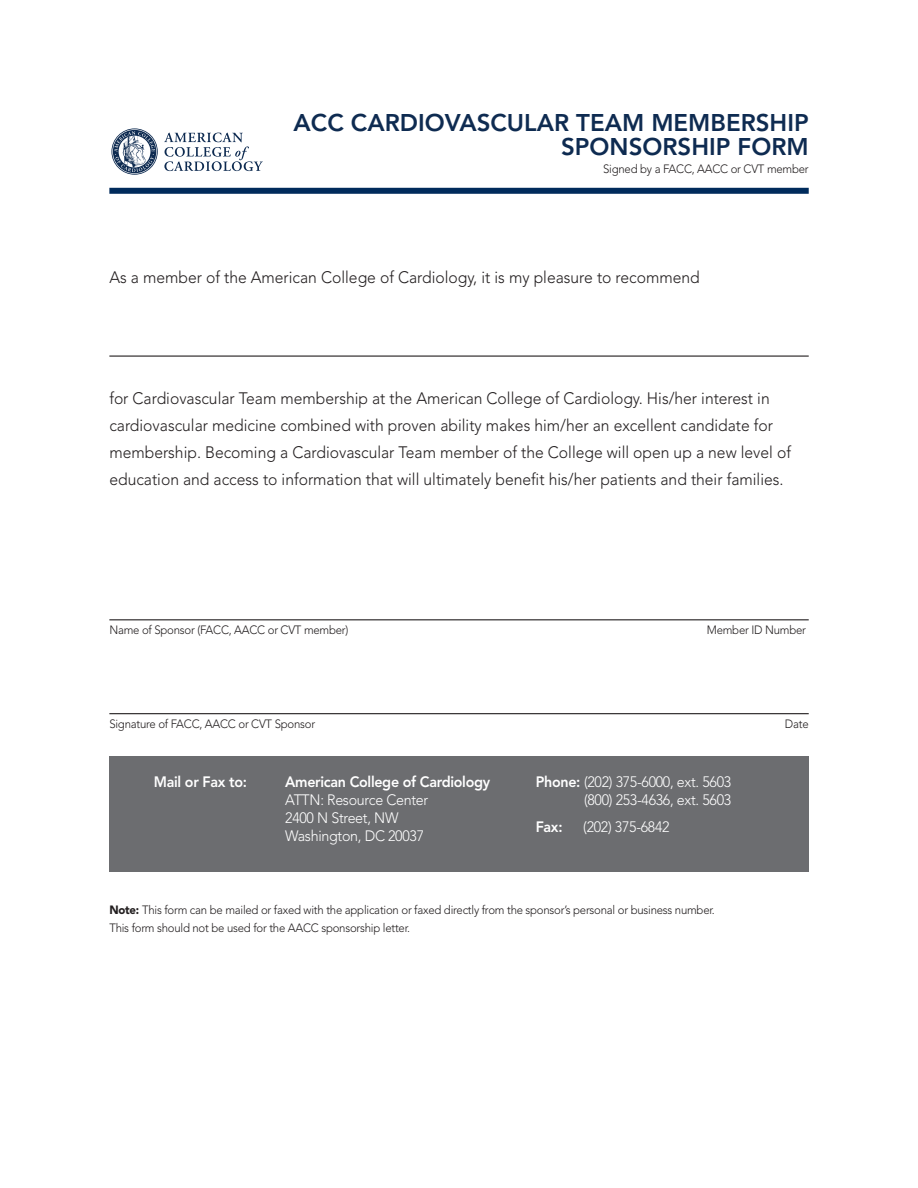
<style>
.page{position:relative;width:918px;height:1188px;background:#fff}
.page>*{position:absolute;margin:0;border:0;box-sizing:border-box;transform-origin:0 0}
.t1{font:800 24px/24px "Avenir";color:#0e2b51;text-align:right}
.t2{font:300 16.5px/27px "Avenir";color:#231f20;scale:.95 1}
.t3{font:300 15px/18px "Avenir";letter-spacing:-.02em;color:#fff;scale:.95 1}
.t4{font:800 15px "Avenir";letter-spacing:-.02em;color:#fff;scale:.95 1}
.t5{font:300 12px/18.1px "Avenir";letter-spacing:-.02em;color:#231f20;scale:.95 1}
.s1{font-weight:800}
.s2{font-weight:900}
</style>
<div class="page">
<div style="left:109px;top:188px;width:700px;height:6px;background:#002b5c"></div>
<hr style="left:109px;top:356px;width:700px;height:1px;background:#231f20">
<hr style="left:109px;top:619px;width:700px;height:1px;background:#231f20">
<hr style="left:109px;top:713px;width:700px;height:1px;background:#231f20">
<div style="left:109px;top:756px;width:700px;height:115px;background:#6c6d70"></div>
<svg style="left:164px;top:133px;width:99px;height:38px"></svg>
<svg style="left:111px;top:128px;width:47px;height:47px"></svg>
<h1 class="t1" style="left:294px;top:110px;width:517px">ACC CARDIOVASCULAR TEAM MEMBERSHIP<br>SPONSORSHIP FORM</h1>
<p class="t5" style="left:603px;top:160px;width:218px">Signed by a FACC, AACC or CVT member</p>
<p class="t2" style="left:109px;top:264px;width:623px">As a member of the American College of Cardiology, it is my pleasure to recommend</p>
<p class="t2" style="left:109px;top:385px;width:719px">for Cardiovascular Team membership at the American College of Cardiology. His/her interest in cardiovascular medicine combined with proven ability makes him/her an excellent candidate for membership. Becoming a Cardiovascular Team member of the College will open up a new level of education and access to information that will ultimately benefit his/her patients and their families.</p>
<p class="t5" style="left:109px;top:621px;width:253px">Name of Sponsor (FACC, AACC or CVT member)</p>
<p class="t5" style="left:707px;top:621px;width:106px">Member ID Number</p>
<p class="t5" style="left:109px;top:715px;width:218px">Signature of FACC, AACC or CVT Sponsor</p>
<p class="t5" style="left:785px;top:715px;width:27px">Date</p>
<p class="t4" style="left:154px;top:773px;width:99px">Mail or Fax to:</p>
<p class="t4" style="left:285px;top:773px;width:217px">American College of Cardiology</p>
<p class="t3" style="left:285px;top:791px;width:152px">ATTN: Resource Center<br>2400 N Street, NW<br>Washington, DC 20037</p>
<p class="t3" style="left:536px;top:773px;width:207px;text-align:right"><span class="s1">Phone:</span> (202) 375-6000, ext. 5603 (800) 253-4636, ext. 5603</p>
<p class="t4" style="left:536px;top:818px;width:30px">Fax:</p>
<p class="t3" style="left:583px;top:818px;width:92px">(202) 375-6842</p>
<p class="t5" style="left:109px;top:901px;width:639px"><span class="s2">Note:</span> This form can be mailed or faxed with the application or faxed directly from the sponsor’s personal or business number.<br>This form should not be used for the AACC sponsorship letter.</p>
</div>
